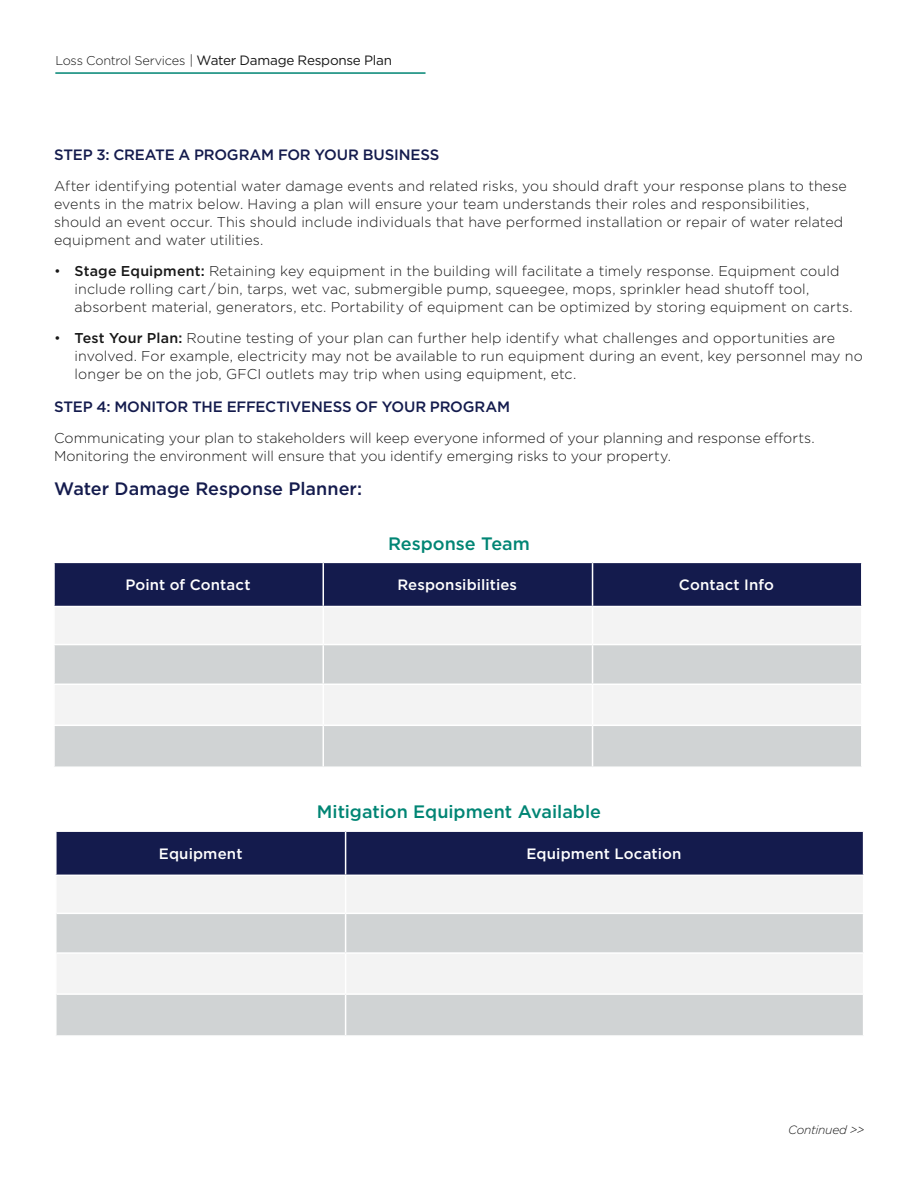
<style>
.page{position:relative;width:918px;height:1188px;background:#fff}
.page>*{position:absolute;margin:0;border:0;box-sizing:border-box;transform-origin:0 0}
.Subhead{font:500 18px "Gotham";color:#008574}
.Body_Text{font:500 18px "Gotham";color:#141b4d}
.Subhead__All_caps_BLUE{font:500 15px "Gotham";letter-spacing:-.015em;color:#141b4d}
.chart_head{font:500 15px "Gotham";letter-spacing:.005em;color:#fff}
.Body_Text-2{font:500 15px "Gotham";letter-spacing:.01em;color:#fff}
.Bulleted_text{font:300 14.25px/18px "Gotham";letter-spacing:.005em;color:#171717}
.Body_Text-3{font:300 14.25px/18px "Gotham";letter-spacing:.005em;color:#171717}
.t1{font:13.5px "Gotham";letter-spacing:-.02em;color:#171717}
.t2{font:italic 300 12px "Gotham";letter-spacing:-.02em;color:#171717}
.s1{font-weight:300;font-size:12.75px}
.s2{font-weight:300}
.s3{font-weight:500}
</style>
<div class="page">
<hr style="left:55px;top:72px;width:371px;height:2px;background:#008574">
<div style="left:55px;top:563px;width:806px;height:43px;background:#141b4d"></div>
<div style="left:55px;top:608px;width:806px;height:116px;background:#f3f3f3"></div>
<div style="left:55px;top:645px;width:806px;height:39px;background:#d0d3d4"></div>
<div style="left:55px;top:726px;width:806px;height:40px;background:#d0d3d4"></div>
<hr style="left:323px;top:607px;width:1px;height:37px;background:#fff">
<hr style="left:592px;top:607px;width:1px;height:37px;background:#fff">
<hr style="left:53px;top:644px;width:270px;height:1px;background:#fff">
<hr style="left:323px;top:644px;width:270px;height:1px;background:#fff">
<hr style="left:323px;top:645px;width:1px;height:39px;background:#fff">
<hr style="left:593px;top:644px;width:270px;height:1px;background:#fff">
<hr style="left:592px;top:645px;width:1px;height:39px;background:#fff">
<hr style="left:53px;top:684px;width:270px;height:1px;background:#fff">
<hr style="left:323px;top:684px;width:270px;height:1px;background:#fff">
<hr style="left:323px;top:685px;width:1px;height:40px;background:#fff">
<hr style="left:593px;top:684px;width:270px;height:1px;background:#fff">
<hr style="left:592px;top:685px;width:1px;height:40px;background:#fff">
<hr style="left:323px;top:726px;width:1px;height:40px;background:#fff">
<hr style="left:592px;top:726px;width:1px;height:40px;background:#fff">
<hr style="left:323px;top:563px;width:1px;height:43px;background:#fff">
<hr style="left:592px;top:563px;width:1px;height:43px;background:#fff">
<div style="left:57px;top:832px;width:806px;height:43px;background:#141b4d"></div>
<div style="left:57px;top:876px;width:806px;height:36px;background:#f3f3f3"></div>
<svg style="left:57px;top:914px;width:806px;height:121px;fill:#d0d3d4"></svg>
<hr style="left:345px;top:876px;width:1px;height:37px;background:#fff">
<hr style="left:346px;top:952px;width:518px;height:2px;background:#fff">
<hr style="left:346px;top:993px;width:518px;height:2px;background:#fff">
<hr style="left:345px;top:954px;width:1px;height:39px;background:#fff">
<hr style="left:57px;top:993px;width:289px;height:2px;background:#fff">
<hr style="left:345px;top:995px;width:1px;height:40px;background:#fff">
<hr style="left:345px;top:914px;width:1px;height:38px;background:#fff">
<hr style="left:57px;top:952px;width:289px;height:2px;background:#fff">
<hr style="left:345px;top:832px;width:1px;height:43px;background:#fff">
<p class="t1" style="left:55px;top:52px;width:338px"><span class="s1">Loss Control Services</span> <span class="s2">|</span> Water Damage Response Plan</p>
<p class="Subhead__All_caps_BLUE" style="left:54px;top:145px;width:387px">STEP 3: CREATE A PROGRAM FOR YOUR BUSINESS</p>
<p class="Body_Text-3" style="left:54px;top:177px;width:794px">After identifying potential water damage events and related risks, you should draft your response plans to these events in the matrix below. Having a plan will ensure your team understands their roles and responsibilities, should an event occur. This should include individuals that have performed installation or repair of water related equipment and water utilities.</p>
<p class="Bulleted_text" style="left:75px;top:262px;width:780px;text-indent:-21px">• <span class="s3">Stage Equipment:</span> Retaining key equipment in the building will facilitate a timely response. Equipment could include rolling cart / bin, tarps, wet vac, submergible pump, squeegee, mops, sprinkler head shutoff tool, absorbent material, generators, etc. Portability of equipment can be optimized by storing equipment on carts.</p>
<p class="Bulleted_text" style="left:75px;top:329px;width:790px;text-indent:-21px">• <span class="s3">Test Your Plan:</span> Routine testing of your plan can further help identify what challenges and opportunities are involved. For example, electricity may not be available to run equipment during an event, key personnel may no longer be on the job, GFCI outlets may trip when using equipment, etc.</p>
<p class="Subhead__All_caps_BLUE" style="left:54px;top:397px;width:458px">STEP 4: MONITOR THE EFFECTIVENESS OF YOUR PROGRAM</p>
<p class="Body_Text-3" style="left:54px;top:428px;width:762px">Communicating your plan to stakeholders will keep everyone informed of your planning and response efforts.<br>Monitoring the environment will ensure that you identify emerging risks to your property.</p>
<p class="Body_Text" style="left:54px;top:477px;width:310px">Water Damage Response Planner:</p>
<h2 class="Subhead" style="left:388px;top:532px;width:143px">Response Team</h2>
<p class="chart_head" style="left:125px;top:575px;width:127px">Point of Contact</p>
<p class="chart_head" style="left:397px;top:575px;width:121px">Responsibilities</p>
<p class="chart_head" style="left:679px;top:575px;width:97px">Contact Info</p>
<h2 class="Subhead" style="left:317px;top:800px;width:286px">Mitigation Equipment Available</h2>
<p class="Body_Text-2" style="left:159px;top:844px;width:85px">Equipment</p>
<p class="chart_head" style="left:527px;top:844px;width:156px">Equipment Location</p>
<p class="t2" style="left:788px;top:1122px;width:78px">Continued &gt;&gt;</p>
</div>
